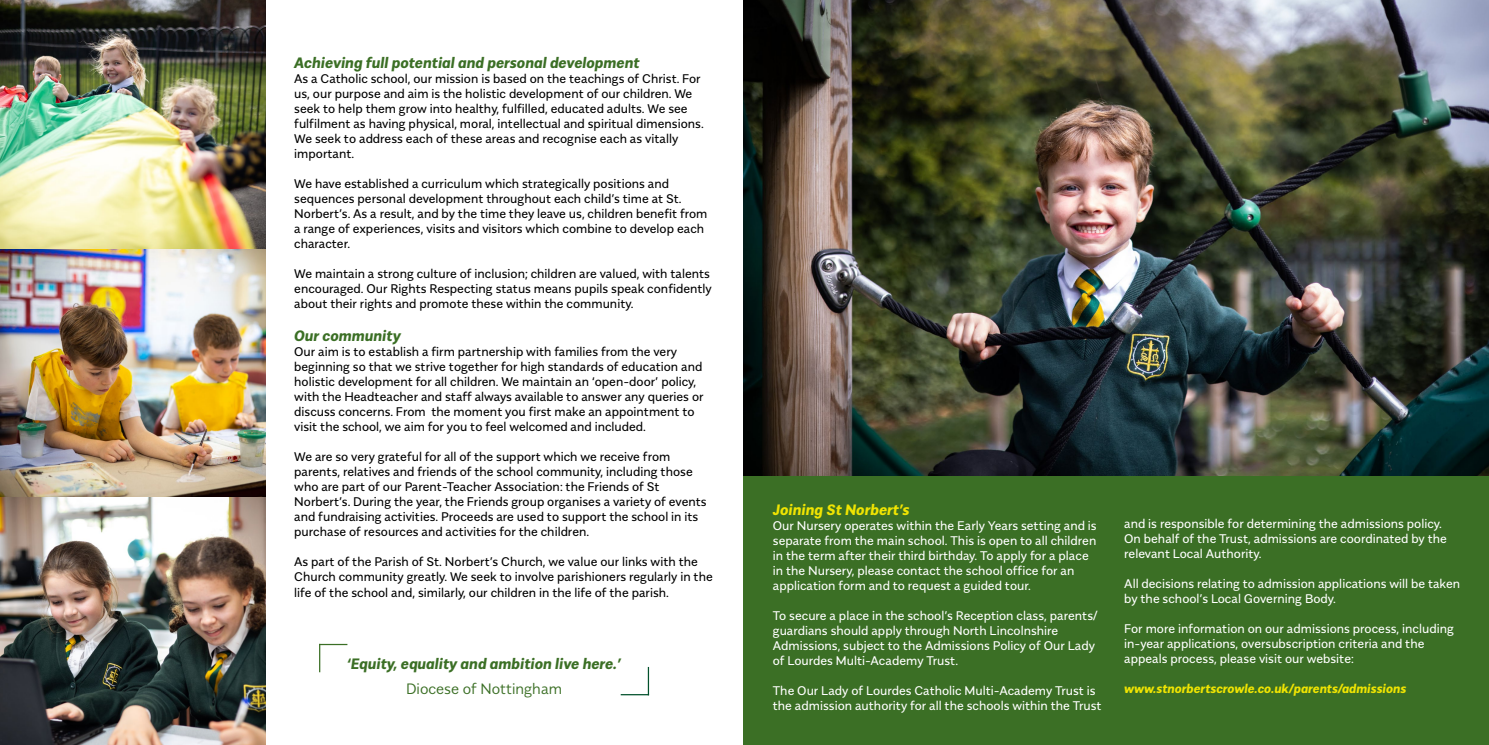
<style>
.page{position:relative;width:1489px;height:745px;background:#fff}
.page>*{position:absolute;margin:0;border:0;box-sizing:border-box;transform-origin:0 0}
.t1{font:italic 700 15px "Alergia Normal";color:#3b6f25}
.t2{font:300 15px "Alergia Normal";color:#3b6f25}
.t3{font:italic 700 15px "Alergia Normal";color:#f0e402}
.t4{font:12.5px/15px "Alergia Normal";color:#000}
.t5{font:12.5px/15px "Alergia Normal";color:#fff}
.t6{font:italic 700 12.5px "Alergia Normal";color:#f0e402}
</style>
<div class="page">
<div style="left:744px;top:475px;width:744px;height:269px;background:#3b6f25"></div>
<img style="left:0;top:0;width:265px;height:744px">
<img style="left:744px;top:0;width:744px;height:475px">
<hr style="left:647px;top:666px;width:2px;height:28px;background:#02512c">
<svg style="left:319px;top:643px;width:28px;height:28px"></svg>
<p class="t1" style="left:294px;top:50px;width:347px">Achieving full potential and personal development</p>
<p class="t4" style="left:294px;top:70px;width:411px">As a Catholic school, our mission is based on the teachings of Christ. For us, our purpose and aim is the holistic development of our children. We seek to help them grow into healthy, fulfilled, educated adults. We see fulfilment as having physical, moral, intellectual and spiritual dimensions.<br>We seek to address each of these areas and recognise each as vitally important.</p>
<p class="t4" style="left:294px;top:175px;width:415px">We have established a curriculum which strategically positions and sequences personal development throughout each child’s time at St.<br>Norbert’s. As a result, and by the time they leave us, children benefit from a range of experiences, visits and visitors which combine to develop each character.</p>
<p class="t4" style="left:294px;top:265px;width:419px">We maintain a strong culture of inclusion; children are valued, with talents encouraged. Our Rights Respecting status means pupils speak confidently about their rights and promote these within the community.</p>
<p class="t1" style="left:294px;top:323px;width:108px">Our community</p>
<p class="t4" style="left:294px;top:343px;width:411px">Our aim is to establish a firm partnership with families from the very beginning so that we strive together for high standards of education and holistic development for all children. We maintain an ‘open-door’ policy, with the Headteacher and staff always available to answer any queries or discuss concerns. From the moment you first make an appointment to visit the school, we aim for you to feel welcomed and included.</p>
<p class="t4" style="left:294px;top:448px;width:414px">We are so very grateful for all of the support which we receive from parents, relatives and friends of the school community, including those who are part of our Parent-Teacher Association: the Friends of St Norbert’s. During the year, the Friends group organises a variety of events and fundraising activities. Proceeds are used to support the school in its purchase of resources and activities for the children.</p>
<p class="t4" style="left:294px;top:553px;width:420px">As part of the Parish of St. Norbert’s Church, we value our links with the<br>Church community greatly. We seek to involve parishioners regularly in the life of the school and, similarly, our children in the life of the parish.</p>
<p class="t1" style="left:347px;top:651px;width:276px">‘Equity, equality and ambition live here.’</p>
<p class="t2" style="left:406px;top:676px;width:158px">Diocese of Nottingham</p>
<p class="t3" style="left:772px;top:497px;width:138px">Joining St Norbert’s</p>
<p class="t5" style="left:772px;top:516px;width:325px">Our Nursery operates within the Early Years setting and is separate from the main school. This is open to all children in the term after their third birthday. To apply for a place in the Nursery, please contact the school office for an application form and to request a guided tour.</p>
<p class="t5" style="left:772px;top:606px;width:326px">To secure a place in the school’s Reception class, parents/ guardians should apply through North Lincolnshire Admissions, subject to the Admissions Policy of Our Lady of Lourdes Multi-Academy Trust.</p>
<p class="t5" style="left:772px;top:681px;width:330px">The Our Lady of Lourdes Catholic Multi-Academy Trust is the admission authority for all the schools within the Trust</p>
<p class="t5" style="left:1124px;top:514px;width:324px">and is responsible for determining the admissions policy.<br>On behalf of the Trust, admissions are coordinated by the relevant Local Authority.</p>
<p class="t5" style="left:1124px;top:574px;width:337px">All decisions relating to admission applications will be taken by the school’s Local Governing Body.</p>
<p class="t5" style="left:1124px;top:619px;width:331px">For more information on our admissions process, including in-year applications, oversubscription criteria and the appeals process, please visit our website:</p>
<p class="t6" style="left:1124px;top:678px;width:283px">www.stnorbertscrowle.co.uk/parents/admissions</p>
</div>
